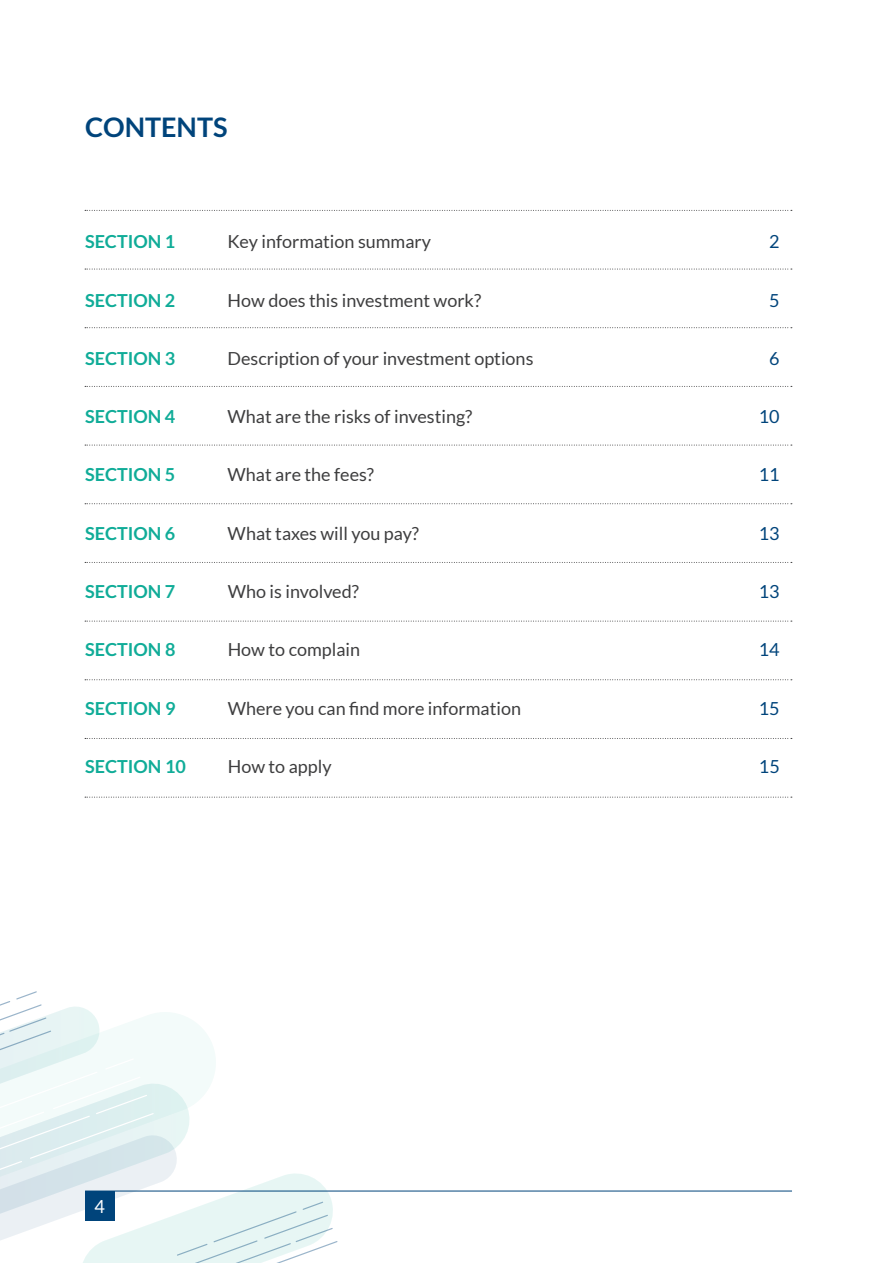
<style>
.page{position:relative;width:893px;height:1263px;background:#fff}
.page>*{position:absolute;margin:0;border:0;box-sizing:border-box;transform-origin:0 0}
.t1{font:700 27px "Lato";color:#00447b}
.t2{font:18px "Lato";color:#3e3e3f}
.t3{font:700 18px "Lato";color:#10ac98}
.t4{font:18px "Lato";color:#00447b}
.t5{font:18px "Lato";color:#fff}
</style>
<div class="page">
<svg style="left:0;top:991px;width:338px;height:272px"></svg>
<hr style="left:85px;top:1191px;width:707px;height:1px;background:#00447b">
<div style="left:85px;top:1191px;width:29px;height:29px;background:#00447b"></div>
<svg style="left:85px;top:210px;width:707px;height:1px"></svg>
<svg style="left:85px;top:797px;width:707px;height:1px"></svg>
<svg style="left:85px;top:738px;width:707px;height:1px"></svg>
<svg style="left:85px;top:269px;width:707px;height:1px"></svg>
<svg style="left:85px;top:679px;width:707px;height:1px"></svg>
<svg style="left:85px;top:445px;width:707px;height:1px"></svg>
<svg style="left:85px;top:327px;width:707px;height:1px"></svg>
<svg style="left:85px;top:503px;width:707px;height:1px"></svg>
<svg style="left:85px;top:386px;width:707px;height:1px"></svg>
<svg style="left:85px;top:562px;width:707px;height:1px"></svg>
<svg style="left:85px;top:621px;width:707px;height:1px"></svg>
<h1 class="t1" style="left:85px;top:111px;width:144px">CONTENTS</h1>
<p class="t3" style="left:85px;top:232px;width:92px">SECTION 1</p>
<p class="t2" style="left:228px;top:232px;width:205px">Key information summary</p>
<p class="t4" style="left:769px;top:232px;width:12px">2</p>
<p class="t3" style="left:85px;top:290px;width:92px">SECTION 2</p>
<p class="t2" style="left:228px;top:290px;width:255px">How does this investment work?</p>
<p class="t4" style="left:769px;top:290px;width:12px">5</p>
<p class="t3" style="left:85px;top:348px;width:92px">SECTION 3</p>
<p class="t2" style="left:228px;top:348px;width:307px">Description of your investment options</p>
<p class="t4" style="left:769px;top:348px;width:12px">6</p>
<p class="t3" style="left:85px;top:406px;width:92px">SECTION 4</p>
<p class="t2" style="left:228px;top:407px;width:246px">What are the risks of investing?</p>
<p class="t4" style="left:759px;top:407px;width:22px">10</p>
<p class="t3" style="left:85px;top:465px;width:92px">SECTION 5</p>
<p class="t2" style="left:228px;top:465px;width:148px">What are the fees?</p>
<p class="t4" style="left:759px;top:465px;width:22px">11</p>
<p class="t3" style="left:85px;top:523px;width:92px">SECTION 6</p>
<p class="t2" style="left:228px;top:523px;width:193px">What taxes will you pay?</p>
<p class="t4" style="left:759px;top:523px;width:22px">13</p>
<p class="t3" style="left:85px;top:581px;width:92px">SECTION 7</p>
<p class="t2" style="left:228px;top:581px;width:133px">Who is involved?</p>
<p class="t4" style="left:759px;top:581px;width:22px">13</p>
<p class="t3" style="left:85px;top:639px;width:92px">SECTION 8</p>
<p class="t2" style="left:228px;top:640px;width:134px">How to complain</p>
<p class="t4" style="left:759px;top:640px;width:22px">14</p>
<p class="t3" style="left:85px;top:698px;width:92px">SECTION 9</p>
<p class="t2" style="left:228px;top:698px;width:295px">Where you can find more information</p>
<p class="t4" style="left:759px;top:698px;width:22px">15</p>
<p class="t3" style="left:85px;top:756px;width:102px">SECTION 10</p>
<p class="t2" style="left:228px;top:756px;width:105px">How to apply</p>
<p class="t4" style="left:759px;top:756px;width:22px">15</p>
<p class="t5" style="left:95px;top:1197px;width:12px">4</p>
</div>
